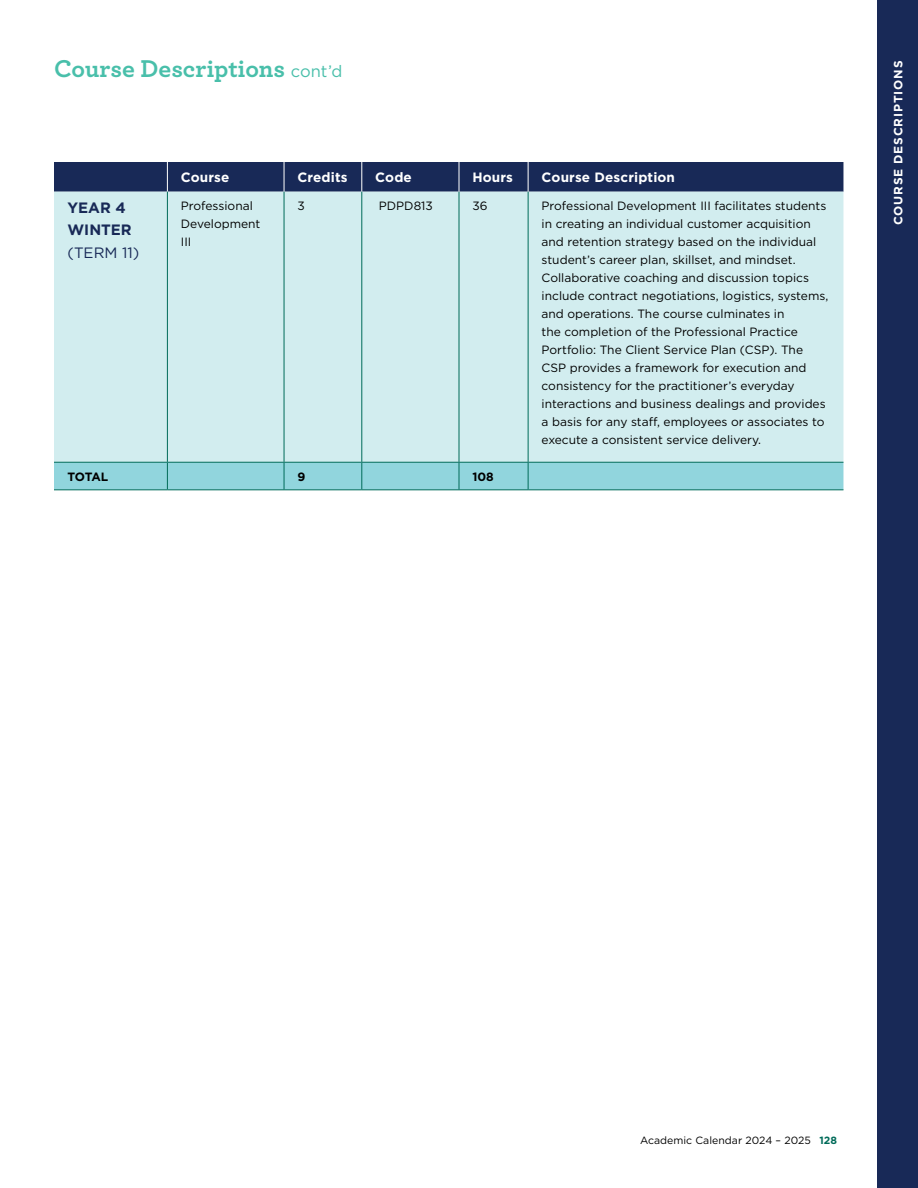
<style>
.page{position:relative;width:918px;height:1188px;background:#fff}
.page>*{position:absolute;margin:0;border:0;box-sizing:border-box;transform-origin:0 0}
.t1{font:700 25.5px "Archer";letter-spacing:-.005em;color:#49bfaa}
.t2{font:700 15px/22.5px "Gotham";color:#182957}
.t3{font:15px "Gotham";color:#182957}
.t4{font:700 13.5px "Gotham";letter-spacing:.01em;color:#fff}
.t5{font:12px/18px "Gotham";color:#000}
.t6{font:700 12px "Gotham";letter-spacing:.075em;color:#fff}
.t7{font:700 12px "Gotham";letter-spacing:-.015em;color:#000}
.t8{font:10.5px "Gotham";letter-spacing:.005em;color:#000}
.s1{font-family:"Gotham";font-weight:400;font-size:16.5px}
.s2{font-weight:700;color:#006b59}
</style>
<div class="page">
<div style="left:878px;top:0;width:40px;height:1188px;background:#182957"></div>
<div style="left:54px;top:162px;width:789px;height:30px;background:#182957"></div>
<div style="left:54px;top:192px;width:789px;height:270px;background:#d2edef"></div>
<hr style="left:167px;top:162px;width:1px;height:30px;background:#fff">
<hr style="left:284px;top:162px;width:1px;height:30px;background:#fff">
<hr style="left:361px;top:162px;width:1px;height:30px;background:#fff">
<hr style="left:459px;top:162px;width:1px;height:30px;background:#fff">
<hr style="left:528px;top:162px;width:1px;height:30px;background:#fff">
<hr style="left:167px;top:192px;width:1px;height:270px;background:#006b59">
<hr style="left:284px;top:192px;width:1px;height:270px;background:#006b59">
<hr style="left:361px;top:192px;width:1px;height:270px;background:#006b59">
<hr style="left:459px;top:192px;width:1px;height:270px;background:#006b59">
<hr style="left:528px;top:192px;width:1px;height:270px;background:#006b59">
<div style="left:54px;top:463px;width:789px;height:26px;background:#91d5dd"></div>
<hr style="left:54px;top:462px;width:113px;height:1px;background:#006b59">
<hr style="left:167px;top:462px;width:117px;height:1px;background:#006b59">
<hr style="left:284px;top:462px;width:78px;height:1px;background:#006b59">
<hr style="left:362px;top:462px;width:97px;height:1px;background:#006b59">
<hr style="left:459px;top:462px;width:69px;height:1px;background:#006b59">
<hr style="left:528px;top:462px;width:315px;height:1px;background:#006b59">
<hr style="left:54px;top:489px;width:113px;height:1px;background:#006b59">
<hr style="left:167px;top:489px;width:117px;height:1px;background:#006b59">
<hr style="left:284px;top:489px;width:78px;height:1px;background:#006b59">
<hr style="left:362px;top:489px;width:97px;height:1px;background:#006b59">
<hr style="left:459px;top:489px;width:69px;height:1px;background:#006b59">
<hr style="left:528px;top:489px;width:315px;height:1px;background:#006b59">
<h1 class="t1" style="left:54px;top:48px;width:290px">Course Descriptions <span class="s1">cont’d</span></h1>
<p class="t6" style="left:890px;top:225px;width:166px;rotate:-90deg">COURSE DESCRIPTIONS</p>
<p class="t4" style="left:181px;top:168px;width:50px">Course</p>
<p class="t4" style="left:298px;top:168px;width:52px">Credits</p>
<p class="t4" style="left:375px;top:168px;width:38px">Code</p>
<p class="t4" style="left:472px;top:168px;width:42px">Hours</p>
<p class="t4" style="left:542px;top:168px;width:135px">Course Description</p>
<p class="t5" style="left:181px;top:197px;width:81px">Professional<br>Development<br>III</p>
<p class="t5" style="left:298px;top:197px;width:9px">3</p>
<p class="t5" style="left:379px;top:197px;width:56px">PDPD813</p>
<p class="t5" style="left:472px;top:197px;width:17px">36</p>
<p class="t5" style="left:542px;top:197px;width:288px">Professional Development III facilitates students in creating an individual customer acquisition and retention strategy based on the individual student’s career plan, skillset, and mindset.<br>Collaborative coaching and discussion topics include contract negotiations, logistics, systems, and operations. The course culminates in<br>the completion of the Professional Practice Portfolio: The Client Service Plan (CSP). The CSP provides a framework for execution and consistency for the practitioner’s everyday interactions and business dealings and provides a basis for any staff, employees or associates to execute a consistent service delivery.</p>
<p class="t2" style="left:68px;top:196px;width:66px">YEAR 4<br>WINTER</p>
<p class="t3" style="left:68px;top:243px;width:73px">(TERM 11)</p>
<p class="t7" style="left:67px;top:469px;width:42px">TOTAL</p>
<p class="t7" style="left:298px;top:469px;width:9px">9</p>
<p class="t7" style="left:472px;top:469px;width:23px">108</p>
<p class="t8" style="left:640px;top:1134px;width:198px">Academic Calendar 2024 – 2025 <span class="s2">128</span></p>
</div>
